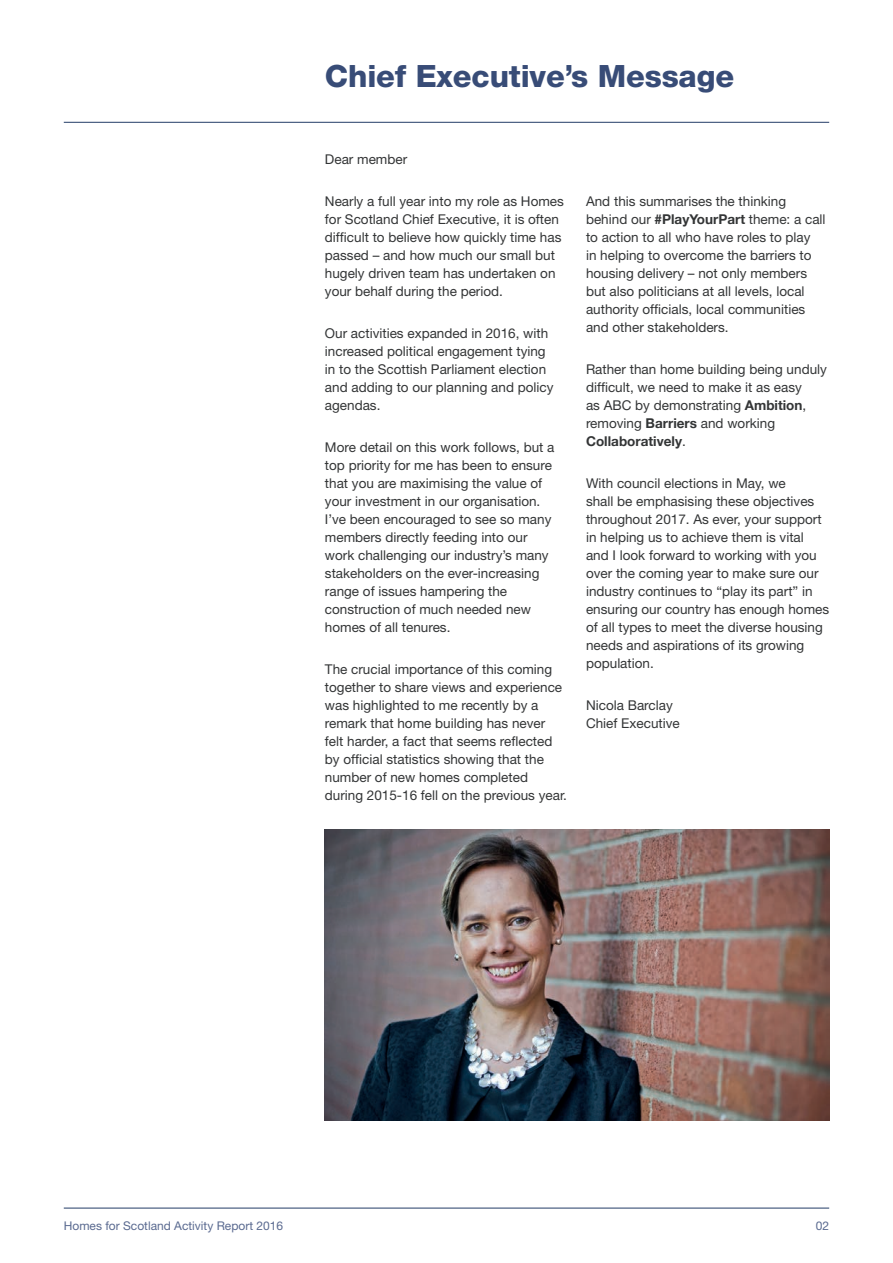
<style>
.page{position:relative;width:893px;height:1263px;background:#fff}
.page>*{position:absolute;margin:0;border:0;box-sizing:border-box;transform-origin:0 0}
.t1{font:800 30.75px "Helvetica Neue";letter-spacing:-.005em;color:#384c77}
.t2{font:13.5px/18px "Helvetica Neue";color:#333536}
.t3{font:12px "Helvetica Neue";color:#5a6a90}
.s1{font-weight:700}
</style>
<div class="page">
<hr style="left:64px;top:122px;width:765px;height:1px;background:#223c67">
<hr style="left:64px;top:1208px;width:765px;height:1px;background:#223c67">
<img style="left:325px;top:829px;width:504px;height:292px">
<h1 class="t1" style="left:325px;top:58px;width:411px">Chief Executive’s Message</h1>
<p class="t2" style="left:325px;top:150px;width:84px">Dear member</p>
<p class="t2" style="left:325px;top:192px;width:241px">Nearly a full year into my role as Homes for Scotland Chief Executive, it is often difficult to believe how quickly time has passed – and how much our small but hugely driven team has undertaken on your behalf during the period.</p>
<p class="t2" style="left:325px;top:324px;width:230px">Our activities expanded in 2016, with increased political engagement tying in to the Scottish Parliament election and adding to our planning and policy agendas.</p>
<p class="t2" style="left:325px;top:438px;width:231px">More detail on this work follows, but a top priority for me has been to ensure that you are maximising the value of your investment in our organisation.<br>I’ve been encouraged to see so many members directly feeding into our work challenging our industry’s many stakeholders on the ever-increasing range of issues hampering the construction of much needed new homes of all tenures.</p>
<p class="t2" style="left:325px;top:660px;width:244px">The crucial importance of this coming together to share views and experience was highlighted to me recently by a remark that home building has never felt harder, a fact that seems reflected by official statistics showing that the number of new homes completed during 2015-16 fell on the previous year.</p>
<p class="t2" style="left:586px;top:192px;width:241px">And this summarises the thinking behind our <span class="s1">#PlayYourPart</span> theme: a call to action to all who have roles to play<br>in helping to overcome the barriers to housing delivery – not only members but also politicians at all levels, local authority officials, local communities and other stakeholders.</p>
<p class="t2" style="left:586px;top:360px;width:242px">Rather than home building being unduly difficult, we need to make it as easy<br>as ABC by demonstrating <span class="s1">Ambition</span>, removing <span class="s1">Barriers</span> and working<br><span class="s1">Collaboratively</span>.</p>
<p class="t2" style="left:586px;top:474px;width:245px">With council elections in May, we<br>shall be emphasising these objectives throughout 2017. As ever, your support in helping us to achieve them is vital and I look forward to working with you over the coming year to make sure our industry continues to “play its part” in ensuring our country has enough homes of all types to meet the diverse housing needs and aspirations of its growing population.</p>
<p class="t2" style="left:586px;top:695px;width:95px">Nicola Barclay<br>Chief Executive</p>
<p class="t3" style="left:64px;top:1218px;width:221px">Homes for Scotland Activity Report 2016</p>
<p class="t3" style="left:816px;top:1218px;width:15px">02</p>
</div>
